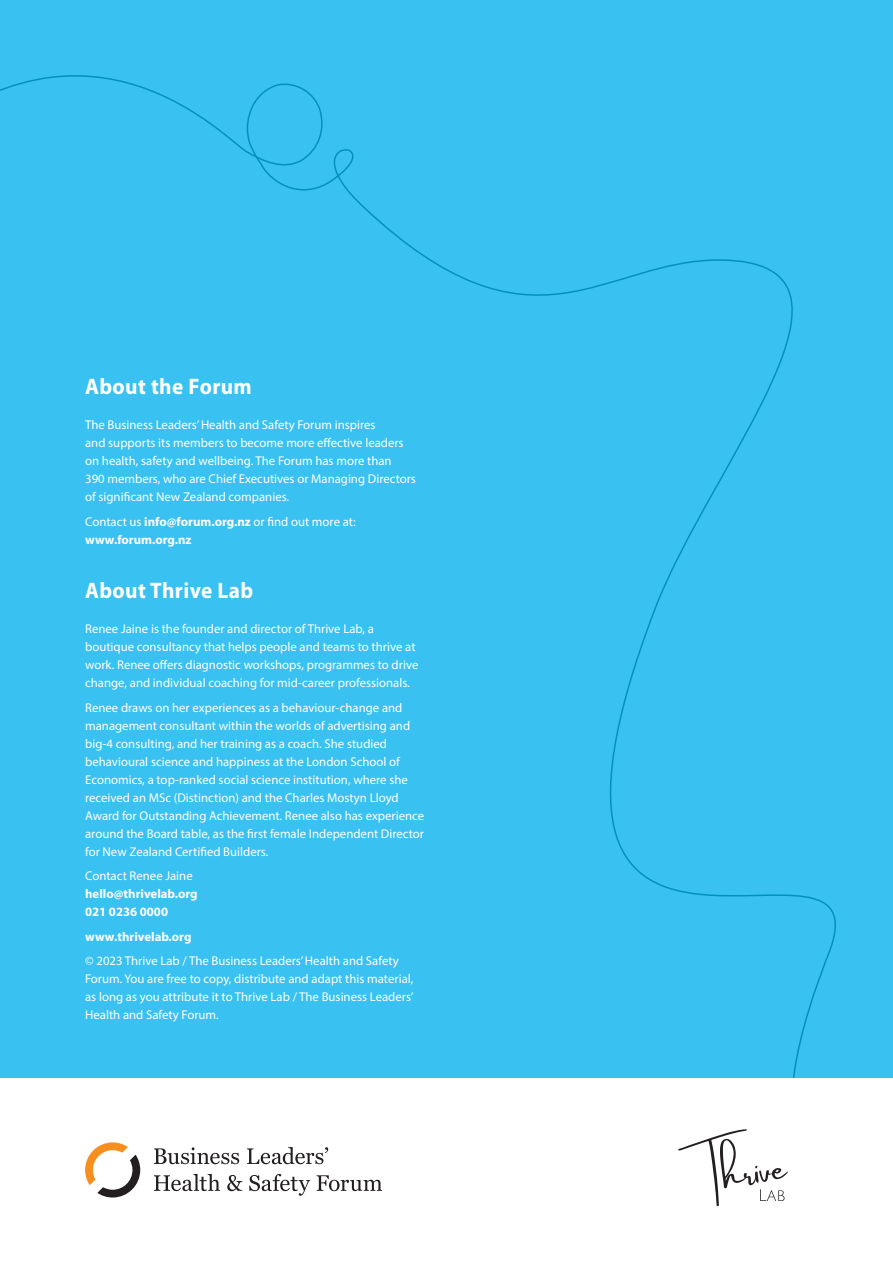
<style>
.page{position:relative;width:893px;height:1263px;background:#fff}
.page>*{position:absolute;margin:0;border:0;box-sizing:border-box;transform-origin:0 0}
.About_Heading{font:700 22.5px "Myriad Pro";letter-spacing:.02em;color:#fff;scale:.95 1}
.body_back_cover{font:12.75px/18px "Myriad Pro";color:#fff}
.body_back_cover-2{font:700 12.75px/18px "Myriad Pro";color:#fff}
.s1{font-weight:400}
</style>
<div class="page">
<div style="left:0;top:0;width:893px;height:1078px;background:#39c1f1"></div>
<svg style="left:85px;top:1142px;width:55px;height:55px"></svg>
<svg style="left:154px;top:1147px;width:85px;height:17px"></svg>
<svg style="left:247px;top:1147px;width:81px;height:17px"></svg>
<svg style="left:154px;top:1174px;width:66px;height:17px"></svg>
<svg style="left:227px;top:1175px;width:15px;height:16px"></svg>
<svg style="left:249px;top:1174px;width:61px;height:22px"></svg>
<svg style="left:317px;top:1175px;width:65px;height:16px"></svg>
<svg style="left:678px;top:1129px;width:110px;height:77px"></svg>
<p class="About_Heading" style="left:85px;top:372px;width:177px">About the Forum</p>
<p class="body_back_cover" style="left:85px;top:416px;width:332px">The Business Leaders’ Health and Safety Forum inspires<br>and supports its members to become more effective leaders on health, safety and wellbeing. The Forum has more than<br>390 members, who are Chief Executives or Managing Directors of significant New Zealand companies.</p>
<p class="body_back_cover-2" style="left:85px;top:512px;width:272px"><span class="s1">Contact us</span> info@forum.org.nz <span class="s1">or find out more at: </span>www.forum.org.nz</p>
<p class="About_Heading" style="left:85px;top:576px;width:178px">About Thrive Lab</p>
<p class="body_back_cover" style="left:85px;top:620px;width:335px">Renee Jaine is the founder and director of Thrive Lab, a boutique consultancy that helps people and teams to thrive at work. Renee offers diagnostic workshops, programmes to drive change, and individual coaching for mid-career professionals.</p>
<p class="body_back_cover" style="left:85px;top:698px;width:341px">Renee draws on her experiences as a behaviour-change and management consultant within the worlds of advertising and big-4 consulting, and her training as a coach. She studied behavioural science and happiness at the London School of Economics, a top-ranked social science institution, where she received an MSc (Distinction) and the Charles Mostyn Lloyd Award for Outstanding Achievement. Renee also has experience around the Board table, as the first female Independent Director for New Zealand Certified Builders.</p>
<p class="body_back_cover-2" style="left:85px;top:866px;width:114px"><span class="s1">Contact Renee Jaine </span>hello@thrivelab.org<br>021 0236 0000</p>
<p class="body_back_cover-2" style="left:85px;top:927px;width:108px">www.thrivelab.org</p>
<p class="body_back_cover" style="left:85px;top:951px;width:330px">© 2023 Thrive Lab / The Business Leaders’ Health and Safety Forum. You are free to copy, distribute and adapt this material, as long as you attribute it to Thrive Lab / The Business Leaders’ Health and Safety Forum.</p>
</div>
